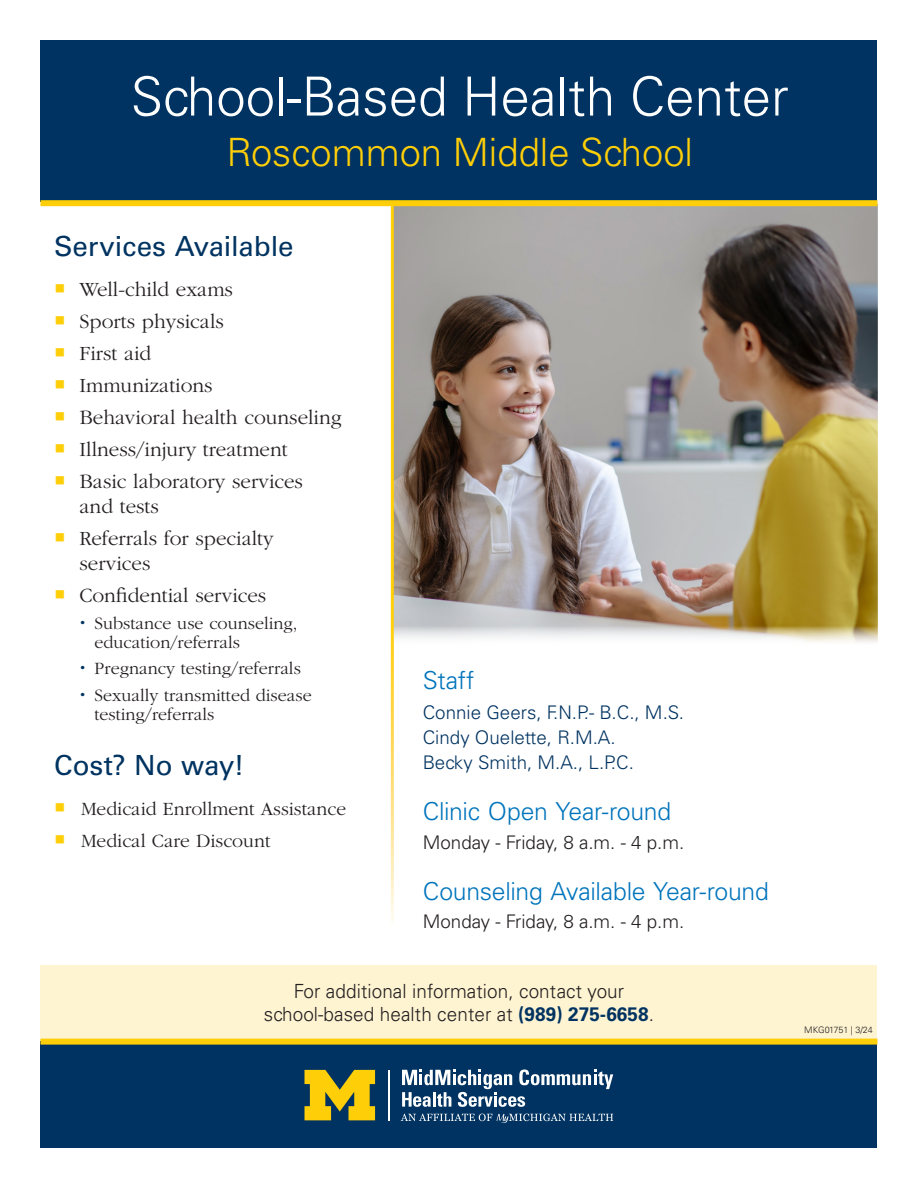
<style>
.page{position:relative;width:918px;height:1188px;background:#fff}
.page>*{position:absolute;margin:0;border:0;box-sizing:border-box;transform-origin:0 0}
.t1{font:300 54px "Univers LT Std";color:#fff}
.t2{font:300 39px "Univers LT Std";color:#fece08}
.Subhead{font:27.75px "Univers LT Std";letter-spacing:-.005em;color:#003361}
.Subhead-2{font:300 24.75px "Univers LT Std";letter-spacing:-.01em;color:#0174bc}
.t3{font:300 21px/25.2px "ITC Garamond Std";color:#231f20}
.Reg_Highlight{font:300 19.5px/23.4px "Univers LT Std";letter-spacing:.005em;color:#231f20;text-align:center}
.t4{font:300 19.5px "ITC Garamond Std";color:#231f20}
.t5{font:300 18.75px "Univers LT Std";color:#003361}
.t6{font:300 18.75px "Univers LT Std";color:#231f20}
.t7{font:300 18px/19.5px "ITC Garamond Std";color:#231f20}
.t8{font:300 9px "Univers LT Std";color:#231f20}
.s1{color:#fece08}
.s2{font-weight:700;color:#003361}
</style>
<div class="page">
<div style="left:40px;top:965px;width:838px;height:76px;background:#fef4d2"></div>
<img style="left:394px;top:206px;width:484px;height:436px">
<div style="left:40px;top:40px;width:838px;height:162px;background:#003361"></div>
<div style="left:40px;top:200px;width:838px;height:6px;background:#fece08"></div>
<div style="left:40px;top:1041px;width:838px;height:107px;background:#003361"></div>
<svg style="left:305px;top:1070px;width:70px;height:50px"></svg>
<hr style="left:388px;top:1070px;width:1px;height:50px;background:#fff">
<svg style="left:402px;top:1070px;width:211px;height:37px"></svg>
<svg style="left:401px;top:1114px;width:212px;height:9px"></svg>
<div style="left:40px;top:1039px;width:838px;height:6px;background:#fece08"></div>
<p class="t1" style="left:131px;top:64px;width:660px">School-Based Health Center</p>
<h1 class="t2" style="left:226px;top:128px;width:468px">Roscommon Middle School</h1>
<p class="Subhead" style="left:54px;top:230px;width:241px">Services Available</p>
<p class="t3" style="left:54px;top:277px;width:181px"><span class="s1">○</span> Well-child exams</p>
<p class="t3" style="left:54px;top:309px;width:171px"><span class="s1">○</span> Sports physicals</p>
<p class="t3" style="left:54px;top:341px;width:99px"><span class="s1">○</span> First aid</p>
<p class="t3" style="left:54px;top:373px;width:160px"><span class="s1">○</span> Immunizations</p>
<p class="t3" style="left:54px;top:405px;width:289px"><span class="s1">○</span> Behavioral health counseling</p>
<p class="t3" style="left:54px;top:437px;width:235px"><span class="s1">○</span> Illness/injury treatment</p>
<p class="t3" style="left:79px;top:469px;width:225px;text-indent:-25px"><span class="s1">○</span> Basic laboratory services and tests</p>
<p class="t3" style="left:79px;top:526px;width:196px;text-indent:-25px"><span class="s1">○</span> Referrals for specialty services</p>
<p class="t3" style="left:54px;top:583px;width:214px"><span class="s1">○</span> Confidential services</p>
<p class="t7" style="left:94px;top:613px;width:205px">Substance use counseling, education/referrals</p>
<p class="t7" style="left:94px;top:659px;width:208px">Pregnancy testing/referrals</p>
<p class="t7" style="left:94px;top:685px;width:219px">Sexually transmitted disease testing/referrals</p>
<p class="Subhead" style="left:54px;top:749px;width:192px">Cost? No way!</p>
<p class="t4" style="left:54px;top:798px;width:294px"><span class="s1">○</span> Medicaid Enrollment Assistance</p>
<p class="t4" style="left:54px;top:830px;width:218px"><span class="s1">○</span> Medical Care Discount</p>
<p class="Subhead-2" style="left:423px;top:666px;width:53px">Staff</p>
<p class="t5" style="left:423px;top:701px;width:263px">Connie Geers, F.N.P.- B.C., M.S.</p>
<p class="t5" style="left:423px;top:726px;width:194px">Cindy Ouelette, R.M.A.</p>
<p class="t5" style="left:423px;top:751px;width:213px">Becky Smith, M.A., L.P.C.</p>
<p class="Subhead-2" style="left:423px;top:797px;width:250px">Clinic Open Year-round</p>
<p class="t6" style="left:423px;top:831px;width:263px">Monday - Friday, 8 a.m. - 4 p.m.</p>
<p class="Subhead-2" style="left:423px;top:876px;width:348px">Counseling Available Year-round</p>
<p class="t6" style="left:423px;top:910px;width:263px">Monday - Friday, 8 a.m. - 4 p.m.</p>
<p class="Reg_Highlight" style="left:264px;top:979px;width:392px">For additional information, contact your school-based health center at <span class="s2">(989) 275-6658</span>.</p>
<p class="t8" style="left:804px;top:1025px;width:70px">MKG01751 | 3/24</p>
</div>
